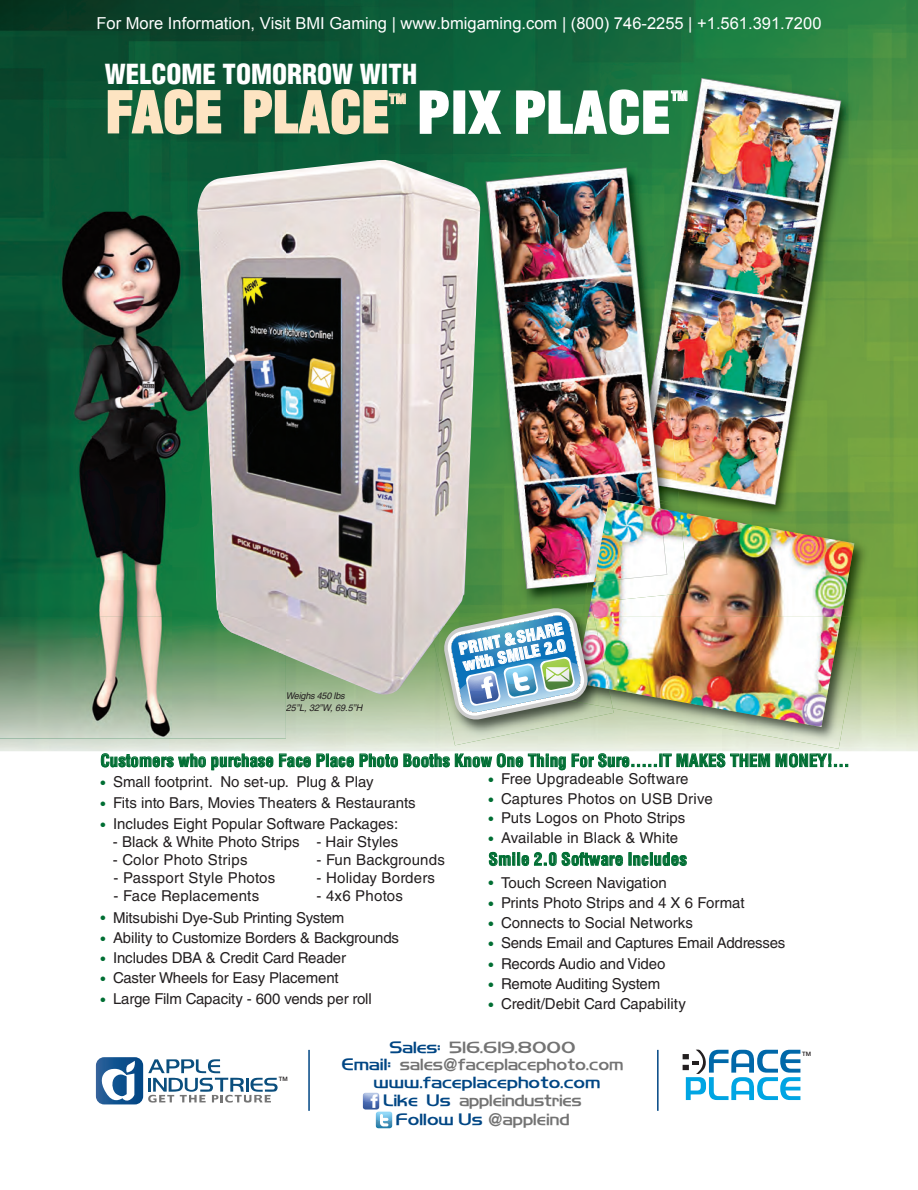
<style>
.page{position:relative;width:918px;height:1190px;background:#fff}
.page>*{position:absolute;margin:0;border:0;box-sizing:border-box;transform-origin:0 0}
.t1{font:900 condensed 55.5px "Helvetica LT Std";letter-spacing:.01em;color:#fde4c2}
.t2{font:900 condensed 55.5px "Helvetica LT Std";letter-spacing:.025em;color:#fff;scale:1.04 1}
.t3{font:900 condensed 27px "Helvetica LT Std";color:#fff}
.t4{font:700 17.85px/18.3px "Koshgarian";letter-spacing:.04em;color:#737373;text-align:center}
.t5{font:700 17.4px "Koshgarian";letter-spacing:.035em;color:#737373;scale:1.05 1}
.t6{font:700 condensed 16.8px "Helvetica LT Std";letter-spacing:.01em;color:#006e33}
.t7{font:800 condensed 16.65px/16.6px "Helvetica Neue";color:#fff}
.t8{font:16.5px "Arial";color:#fff}
.t9{font:15px "Helvetica LT Std";color:#231f20}
.t10{font:900 condensed 12.9px "Helvetica LT Std";color:#fde4c2}
.t11{font:900 condensed 12.9px "Helvetica LT Std";color:#fff}
.t12{font:italic 9.3px/11.9px "Helvetica LT Std";color:#231f20}
.t13{font:500 6px "Helvetica Neue";color:#231f20}
.s1{font-size:14.4px;color:#006e33}
.s2{font-size:17.85px;color:#004684}
.s3{color:#004684}
.s4{font-family:"Helvetica Neue"}
</style>
<div class="page">
<img style="left:0;top:0;width:918px;height:1129px">
<p class="t8" style="left:96px;top:12px;width:726px">For More Information, Visit BMI Gaming | www.bmigaming.com | (800) 746-2255 | +1.561.391.7200</p>
<h2 class="t3" style="left:105px;top:64px;width:314px">WELCOME TOMORROW WITH</h2>
<h1 class="t1" style="left:106px;top:91px;width:285px">FACE PLACE</h1>
<p class="t10" style="left:389px;top:94px;width:18px">TM</p>
<h1 class="t2" style="left:418px;top:91px;width:245px">PIX PLACE</h1>
<p class="t11" style="left:671px;top:91px;width:18px">TM</p>
<p class="t12" style="left:286px;top:690px;width:80px">Weighs 450 lbs<br>25”L, 32”W, 69.5”H</p>
<p class="t7" style="left:458px;top:642px;width:107px;rotate:-11deg">PRINT &amp; SHARE with SMILE 2.0</p>
<p class="t6" style="left:100px;top:754px;width:751px">Customers who purchase Face Place Photo Booths Know One Thing For Sure.....IT MAKES THEM MONEY!…</p>
<p class="t9" style="left:100px;top:775px;width:275px"><span class="s1">•</span> Small footprint. No set-up. Plug &amp; Play</p>
<p class="t9" style="left:100px;top:796px;width:317px"><span class="s1">•</span> Fits into Bars, Movies Theaters &amp; Restaurants</p>
<p class="t9" style="left:100px;top:817px;width:299px"><span class="s1">•</span> Includes Eight Popular Software Packages:</p>
<p class="t9" style="left:113px;top:835px;width:287px">- Black &amp; White Photo Strips - Hair Styles</p>
<p class="t9" style="left:113px;top:853px;width:136px">- Color Photo Strips</p>
<p class="t9" style="left:316px;top:853px;width:130px">- Fun Backgrounds</p>
<p class="t9" style="left:114px;top:871px;width:163px">- Passport Style Photos</p>
<p class="t9" style="left:316px;top:871px;width:120px">- Holiday Borders</p>
<p class="t9" style="left:114px;top:889px;width:147px">- Face Replacements</p>
<p class="t9" style="left:316px;top:889px;width:88px">- 4x6 Photos</p>
<p class="t9" style="left:100px;top:911px;width:246px"><span class="s1">•</span> Mitsubishi Dye-Sub Printing System</p>
<p class="t9" style="left:100px;top:931px;width:300px"><span class="s1">•</span> Ability to Customize Borders &amp; Backgrounds</p>
<p class="t9" style="left:100px;top:952px;width:247px"><span class="s1">•</span> Includes DBA &amp; Credit Card Reader</p>
<p class="t9" style="left:100px;top:972px;width:240px"><span class="s1">•</span> Caster Wheels for Easy Placement</p>
<p class="t9" style="left:100px;top:992px;width:273px"><span class="s1">•</span> Large Film Capacity - 600 vends per roll</p>
<p class="t9" style="left:488px;top:773px;width:202px"><span class="s1">•</span> Free Upgradeable Software</p>
<p class="t9" style="left:488px;top:793px;width:226px"><span class="s1">•</span> Captures Photos on USB Drive</p>
<p class="t9" style="left:488px;top:812px;width:198px"><span class="s1">•</span> Puts Logos on Photo Strips</p>
<p class="t9" style="left:488px;top:832px;width:191px"><span class="s1">•</span> Available in Black &amp; White</p>
<p class="t6" style="left:489px;top:852px;width:200px">Smile 2.0 Software Includes</p>
<p class="t9" style="left:488px;top:876px;width:180px"><span class="s1">•</span> Touch Screen Navigation</p>
<p class="t9" style="left:488px;top:896px;width:258px"><span class="s1">•</span> Prints Photo Strips and 4 X 6 Format</p>
<p class="t9" style="left:488px;top:917px;width:206px"><span class="s1">•</span> Connects to Social Networks</p>
<p class="t9" style="left:488px;top:937px;width:298px"><span class="s1">•</span> Sends Email and Captures Email Addresses</p>
<p class="t9" style="left:488px;top:957px;width:178px"><span class="s1">•</span> Records Audio and Video</p>
<p class="t9" style="left:488px;top:978px;width:173px"><span class="s1">•</span> Remote Auditing System</p>
<p class="t9" style="left:488px;top:998px;width:199px"><span class="s1">•</span> Credit/Debit Card Capability</p>
<p class="t13" style="left:279px;top:1076px;width:10px">TM</p>
<p class="t5" style="left:390px;top:1036px;width:178px"><span class="s2">Sales</span><sup>:</sup> 516.619.8000</p>
<p class="t4" style="left:342px;top:1054px;width:283px"><span class="s3">Email:</span> sales<span class="s4">@</span>faceplacephoto.com <span class="s3">www.faceplacephoto.com<br>Like Us</span> appleindustries<br><span class="s3">Follow Us</span> <span class="s4">@</span>appleind</p>
<p class="t13" style="left:802px;top:1051px;width:10px">TM</p>
</div>
